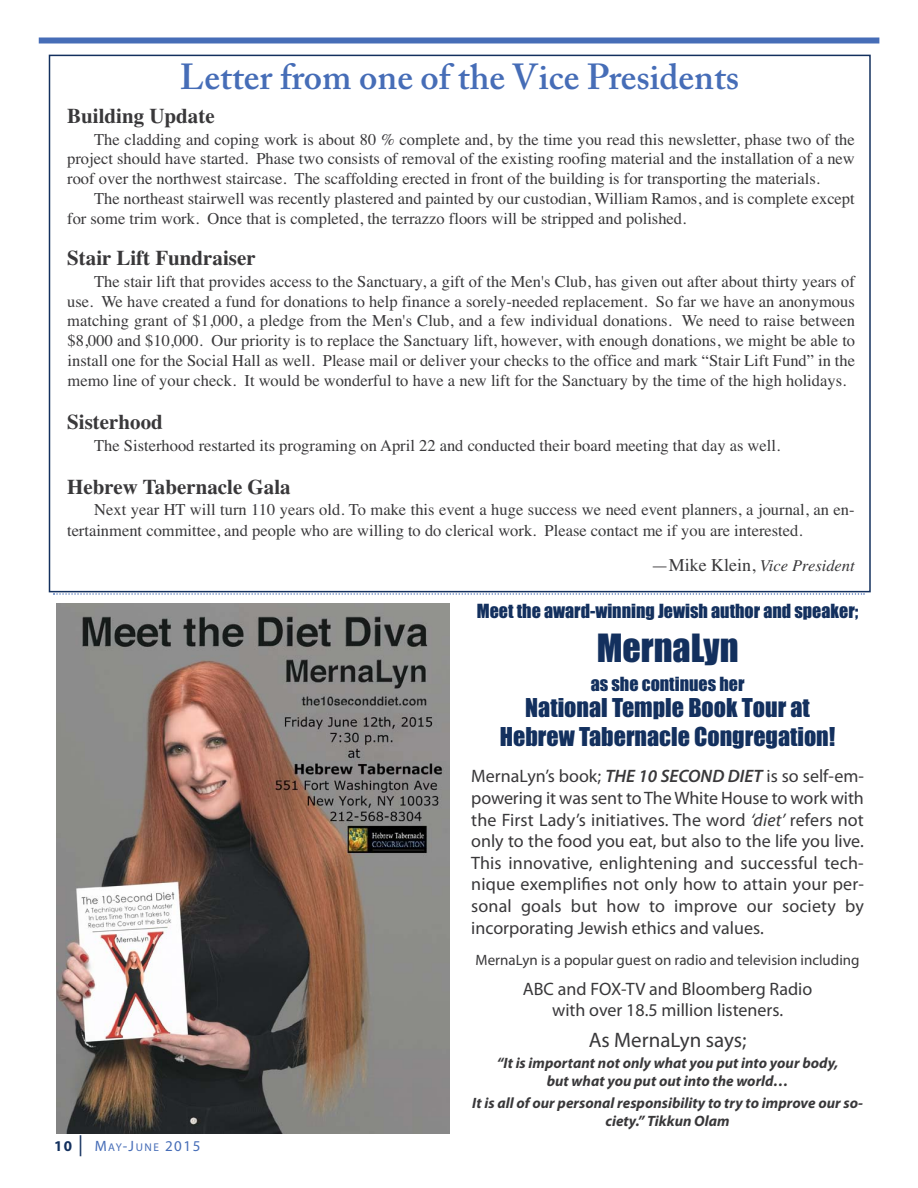
<style>
.page{position:relative;width:918px;height:1188px;background:#fff}
.page>*{position:absolute;margin:0;border:0;box-sizing:border-box;transform-origin:0 0}
.t1{font:600 36px "Adobe Caslon Pro";color:#466db7}
.t2{font:36px "Impact";color:#13305e}
.t3{font:24px/28.8px "Impact";color:#13305e;text-align:center}
.t4{font:700 21px "Times";color:#39383a}
.t5{font:21px "Myriad Pro";color:#39383a}
.t6{font:18px/21.6px "Myriad Pro";color:#39383a;text-align:justify}
.t7{font:18px "Impact";color:#13305e}
.t8{font:16.5px/19.8px "Times";color:#39383a;text-align:justify}
.t9{font:italic 16.5px "Times";color:#39383a}
.t10{font:italic 700 15px/18px "Myriad Pro";color:#39383a;text-align:center}
.t11{font:15px "Myriad Pro";color:#39383a}
.t12{font:15px "Myriad Pro";color:#466db7}
.s1{font-style:normal;font-size:18px}
.s2{font-weight:700;color:#13305e}
.s3{font-size:21px;color:#13305e}
.s4{font-size:11.25px}
.s5{font-weight:600;font-style:italic}
.s6{font-style:italic}
</style>
<div class="page">
<div style="left:39px;top:38px;width:840px;height:6px;background:#466db7"></div>
<svg style="left:53px;top:593px;width:812px;height:2px"></svg>
<img style="left:56px;top:603px;width:394px;height:531px">
<h1 class="t1" style="left:180px;top:63px;width:561px">Letter from one of the Vice Presidents</h1>
<p class="t4" style="left:67px;top:103px;width:149px">Building Update</p>
<p class="t8" style="left:67px;top:129px;width:789px;text-indent:27px">The cladding and coping work is about 80 % complete and, by the time you read this newsletter, phase two of the project should have started. Phase two consists of removal of the existing roofing material and the installation of a new roof over the northwest staircase. The scaffolding erected in front of the building is for transporting the materials.</p>
<p class="t8" style="left:67px;top:189px;width:789px;text-indent:27px">The northeast stairwell was recently plastered and painted by our custodian, William Ramos, and is complete except for some trim work. Once that is completed, the terrazzo floors will be stripped and polished.</p>
<p class="t4" style="left:67px;top:246px;width:190px">Stair Lift Fundraiser</p>
<p class="t8" style="left:67px;top:271px;width:790px;text-indent:27px">The stair lift that provides access to the Sanctuary, a gift of the Men's Club, has given out after about thirty years of use. We have created a fund for donations to help finance a sorely-needed replacement. So far we have an anonymous matching grant of $1,000, a pledge from the Men's Club, and a few individual donations. We need to raise between $8,000 and $10,000. Our priority is to replace the Sanctuary lift, however, with enough donations, we might be able to install one for the Social Hall as well. Please mail or deliver your checks to the office and mark “Stair Lift Fund” in the memo line of your check. It would be wonderful to have a new lift for the Sanctuary by the time of the high holidays.</p>
<p class="t4" style="left:67px;top:409px;width:97px">Sisterhood</p>
<p class="t8" style="left:94px;top:435px;width:688px">The Sisterhood restarted its programing on April 22 and conducted their board meeting that day as well.</p>
<p class="t4" style="left:67px;top:474px;width:225px">Hebrew Tabernacle Gala</p>
<p class="t8" style="left:67px;top:499px;width:789px;line-height:20.9px;text-indent:27px">Next year HT will turn 110 years old. To make this event a huge success we need event planners, a journal, an en&shy;tertainment committee, and people who are willing to do clerical work. Please contact me if you are interested.</p>
<p class="t9" style="left:651px;top:555px;width:205px"><span class="s1">—Mike Klein,</span> Vice President</p>
<p class="t12" style="left:54px;top:1140px;width:148px"><span class="s2">10</span> <span class="s3">|</span> M<span class="s4">ay</span>-J<span class="s4">une</span> 2015</p>
<p class="t7" style="left:477px;top:602px;width:383px">Meet the award-winning Jewish author and speaker;</p>
<h1 class="t2" style="left:597px;top:628px;width:143px">MernaLyn</h1>
<p class="t7" style="left:591px;top:674px;width:155px">as she continues her</p>
<h2 class="t3" style="left:500px;top:694px;width:337px">National Temple Book Tour at<br>Hebrew Tabernacle Congregation!</h2>
<p class="t6" style="left:471px;top:767px;width:394px">Mernalyn’s book; <span class="s5">THE 10 SECOND DIET</span> is so self-em&shy;powering it was sent to The White House to work with the First lady’s initiatives. The word <span class="s6">‘diet’</span> refers not only to the food you eat, but also to the life you live.<br>This innovative, enlightening and successful tech&shy;nique exemplifies not only how to attain your per&shy;sonal goals but how to improve our society by incorporating Jewish ethics and values.</p>
<p class="t11" style="left:476px;top:954px;width:385px">Mernalyn is a popular guest on radio and television including</p>
<p class="t6" style="left:523px;top:980px;width:291px;line-height:21px;text-align:center">aBC and FoX-TV and Bloomberg Radio with over 18.5 million listeners.</p>
<p class="t5" style="left:589px;top:1032px;width:159px">as Mernalyn says;</p>
<p class="t10" style="left:497px;top:1055px;width:343px">“It is important not only what you put into your body, but what you put out into the world…</p>
<p class="t10" style="left:472px;top:1095px;width:392px">It is all of our personal responsibility to try to improve our so&shy;ciety.” Tikkun Olam</p>
</div>
